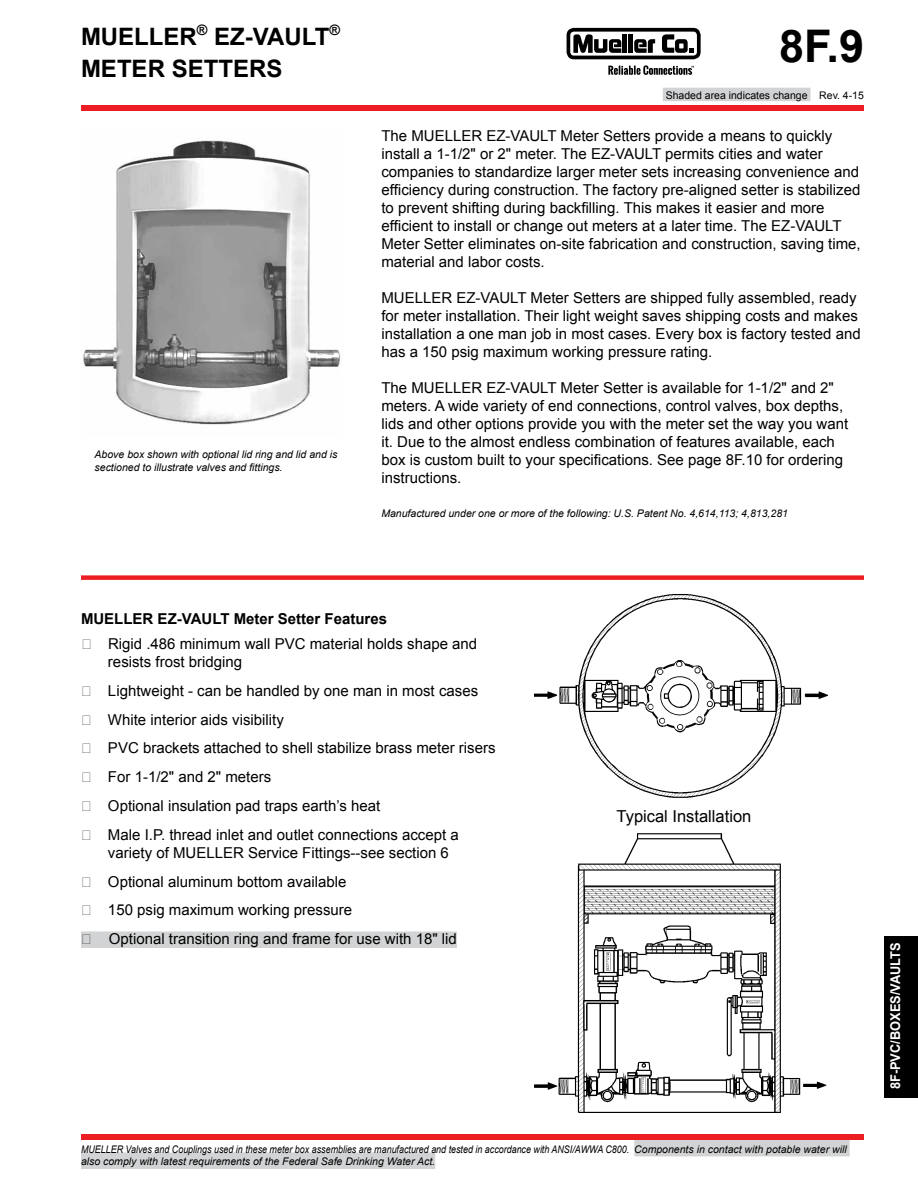
<style>
.page{position:relative;width:918px;height:1188px;background:#fff}
.page>*{position:absolute;margin:0;border:0;box-sizing:border-box;transform-origin:0 0}
.t1{font:700 45px "Arial";color:#000}
.t2{font:700 24px/32.2px "Arial";color:#000}
.t3{font:16.5px "Arial";color:#000}
.t4{font:15px/18px "Arial";color:#000}
.t5{font:700 15px "Arial";color:#000}
.t6{font:700 13.5px "Arial";color:#fff;scale:.95 1}
.t7{font:italic 10.5px/12.6px "Arial";color:#000;scale:.85 1}
.t8{font:italic 10.5px/12.6px "Arial";color:#000}
.t9{font:10.5px "Arial";color:#000}
</style>
<div class="page">
<div style="left:663px;top:88px;width:148px;height:13px;background:#d1d3d4"></div>
<img style="left:534px;top:594px;width:293px;height:518px">
<img style="left:83px;top:140px;width:257px;height:285px">
<div style="left:81px;top:575px;width:783px;height:5px;background:#ed1d24"></div>
<div style="left:81px;top:931px;width:376px;height:17px;background:#d1d3d4"></div>
<div style="left:634px;top:1140px;width:216px;height:16px;background:#d1d3d4"></div>
<div style="left:81px;top:1153px;width:354px;height:16px;background:#d1d3d4"></div>
<div style="left:567px;top:28px;width:134px;height:31px;background:linear-gradient(to right,#010101,#020202);border-radius:7px"></div>
<div style="left:570px;top:32px;width:127px;height:24px;background:#fff;border-radius:4px"></div>
<svg style="left:662px;top:34px;width:32px;height:19px"></svg>
<svg style="left:634px;top:39px;width:21px;height:14px"></svg>
<hr style="left:629px;top:34px;width:4px;height:19px;background:#000">
<hr style="left:623px;top:34px;width:4px;height:19px;background:#000">
<svg style="left:573px;top:34px;width:48px;height:19px"></svg>
<svg style="left:608px;top:65px;width:86px;height:10px"></svg>
<div style="left:81px;top:105px;width:783px;height:6px;background:#ed1d24"></div>
<div style="left:81px;top:1134px;width:783px;height:6px;background:#ed1d24"></div>
<div style="left:884px;top:936px;width:34px;height:162px;background:#000"></div>
<h2 class="t2" style="left:81px;top:21px;width:260px">MUELLER<sup>®</sup> EZ-VAULT<sup>®<br></sup>METER SETTERS</h2>
<p class="t8" style="left:95px;top:448px;width:244px">Above box shown with optional lid ring and lid and is sectioned to illustrate valves and fittings.</p>
<h1 class="t1" style="left:779px;top:16px;width:87px">8F.9</h1>
<p class="t9" style="left:666px;top:88px;width:200px">Shaded area indicates change Rev. 4-15</p>
<p class="t4" style="left:381px;top:127px;width:481px">The MUELLER EZ-VAULT Meter Setters provide a means to quickly install a 1-1/2" or 2" meter. The EZ-VAULT permits cities and water companies to standardize larger meter sets increasing convenience and efficiency during construction. The factory pre-aligned setter is stabilized to prevent shifting during backfilling. This makes it easier and more efficient to install or change out meters at a later time. The EZ-VAULT Meter Setter eliminates on-site fabrication and construction, saving time, material and labor costs.</p>
<p class="t4" style="left:381px;top:289px;width:481px">MUELLER EZ-VAULT Meter Setters are shipped fully assembled, ready for meter installation. Their light weight saves shipping costs and makes installation a one man job in most cases. Every box is factory tested and has a 150 psig maximum working pressure rating.</p>
<p class="t4" style="left:381px;top:379px;width:468px">The MUELLER EZ-VAULT Meter Setter is available for 1-1/2" and 2" meters. A wide variety of end connections, control valves, box depths, lids and other options provide you with the meter set the way you want it. Due to the almost endless combination of features available, each box is custom built to your specifications. See page 8F.10 for ordering instructions.</p>
<p class="t8" style="left:381px;top:507px;width:408px">Manufactured under one or more of the following: U.S. Patent No. 4,614,113; 4,813,281</p>
<p class="t5" style="left:81px;top:608px;width:308px">MUELLER EZ-VAULT Meter Setter Features</p>
<p class="t4" style="left:108px;top:635px;width:371px;text-indent:-27px">❏ Rigid .486 minimum wall PVC material holds shape and resists frost bridging</p>
<p class="t4" style="left:81px;top:676px;width:416px;line-height:28.8px">❏ Lightweight - can be handled by one man in most cases<br>❏ White interior aids visibility<br>❏ PVC brackets attached to shell stabilize brass meter risers ❏ For 1-1/2" and 2" meters<br>❏ Optional insulation pad traps earth’s heat<br>❏ Male I.P. thread inlet and outlet connections accept a</p>
<p class="t4" style="left:81px;top:838px;width:377px;line-height:28.8px;text-indent:27px">variety of MUELLER Service Fittings--see section 6 ❏ Optional aluminum bottom available<br>❏ 150 psig maximum working pressure<br>❏ Optional transition ring and frame for use with 18" lid</p>
<p class="t3" style="left:617px;top:805px;width:136px">Typical Installation</p>
<p class="t7" style="left:81px;top:1143px;width:902px">MUELLER Valves and Couplings used in these meter box assemblies are manufactured and tested in accordance with ANSI/AWWA C800. Components in contact with potable water will also comply with latest requirements of the Federal Safe Drinking Water Act.</p>
<p class="t6" style="left:886px;top:1089px;width:156px;rotate:-90deg">8F-PVC/BOXES/VAULTS</p>
</div>
